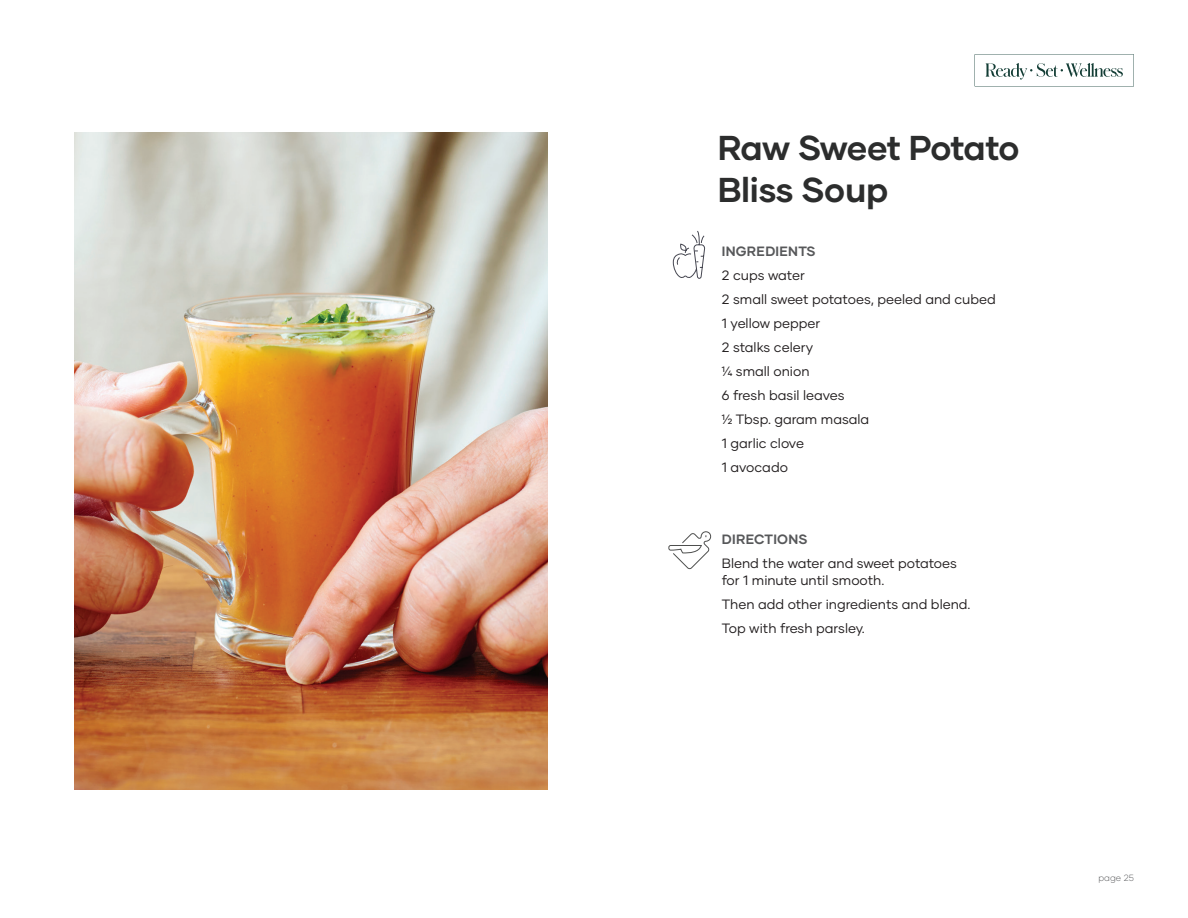
<style>
.page{position:relative;width:1188px;height:918px;background:#fff}
.page>*{position:absolute;margin:0;border:0;box-sizing:border-box;transform-origin:0 0}
.t1{font:700 34.5px/42px "Gilmer";letter-spacing:-.02em;color:#2c2d2d}
.t2{font:13.5px/24px "Gilmer";color:#231f20}
.t3{font:700 13.5px "Gilmer";letter-spacing:.02em;color:#57585a}
.t4{font:300 9px "Gilmer";letter-spacing:.005em;color:#57585a}
</style>
<div class="page">
<svg style="left:975px;top:54px;width:159px;height:33px"></svg>
<img style="left:75px;top:133px;width:473px;height:657px">
<svg style="left:668px;top:531px;width:44px;height:39px"></svg>
<svg style="left:673px;top:231px;width:32px;height:48px"></svg>
<h1 class="t1" style="left:718px;top:126px;width:303px">Raw Sweet Potato<br>Bliss Soup</h1>
<p class="t3" style="left:722px;top:243px;width:95px">INGREDIENTS</p>
<p class="t2" style="left:722px;top:264px;width:275px">2 cups water<br>2 small sweet potatoes, peeled and cubed<br>1 yellow pepper<br>2 stalks celery<br>1/4 small onion<br>6 fresh basil leaves<br>1/2 Tbsp. garam masala<br>1 garlic clove<br>1 avocado</p>
<p class="t3" style="left:722px;top:531px;width:87px">DIRECTIONS</p>
<p class="t2" style="left:722px;top:555px;width:237px;line-height:16.5px">Blend the water and sweet potatoes for 1 minute until smooth.</p>
<p class="t2" style="left:722px;top:592px;width:250px">Then add other ingredients and blend.<br>Top with fresh parsley.</p>
<p class="t4" style="left:1098px;top:872px;width:37px">page 25</p>
</div>
